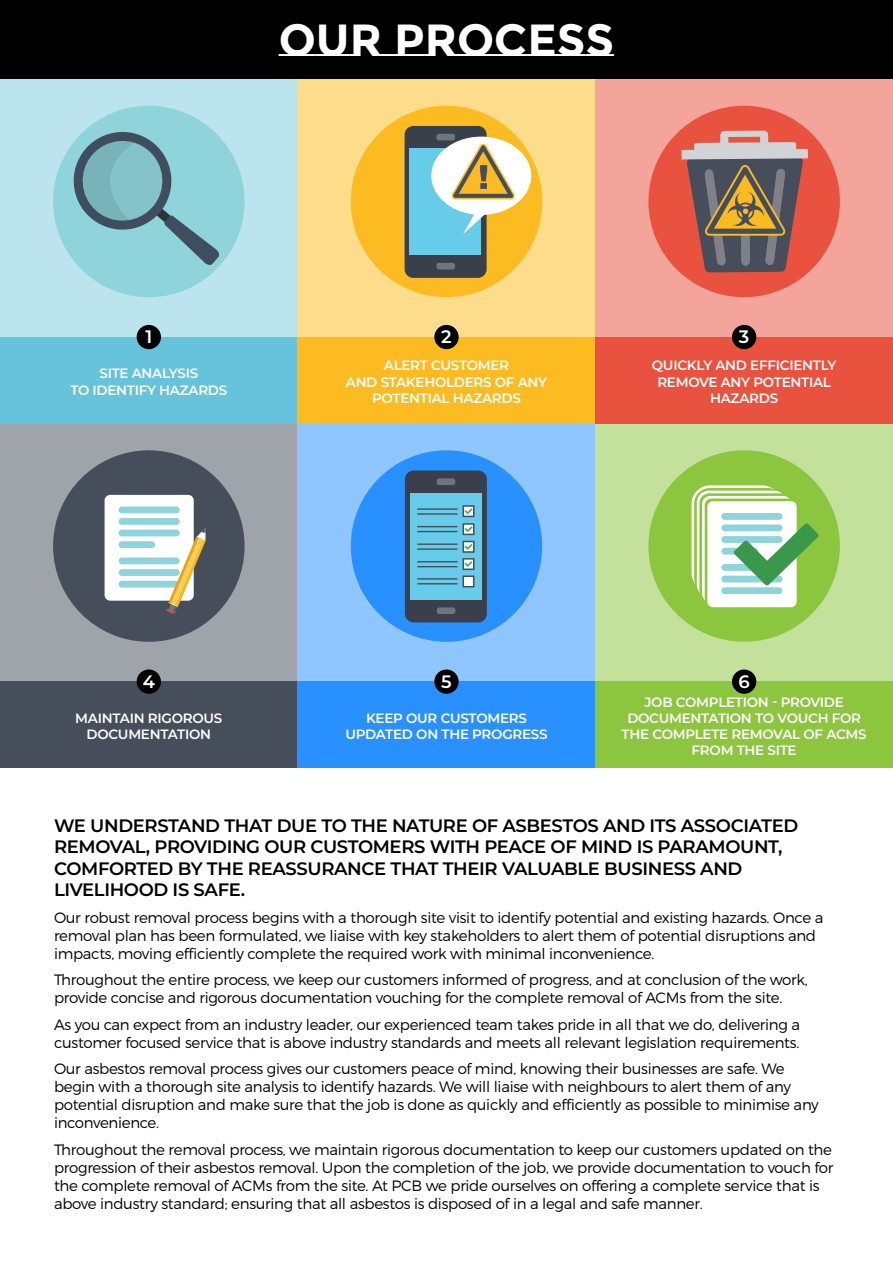
<style>
.page{position:relative;width:893px;height:1263px;background:#fff}
.page>*{position:absolute;margin:0;border:0;box-sizing:border-box;transform-origin:0 0}
.t1{font:700 45px "Montserrat Subrayada";color:#fff}
.t2{font:600 18px/21.6px "Montserrat";letter-spacing:-.02em;color:#000}
.t3{font:600 18px "Montserrat";color:#fff}
.t4{font:300 15px/18px "Montserrat";letter-spacing:-.02em;color:#000}
.t5{font:600 13.5px/16.2px "Montserrat";letter-spacing:-.02em;color:#fff;text-align:center}
</style>
<div class="page">
<div style="left:0;top:423px;width:298px;height:258px;background:#9fa3aa"></div>
<div style="left:298px;top:423px;width:297px;height:258px;background:#90c6ff"></div>
<div style="left:595px;top:423px;width:298px;height:258px;background:#c3e19b"></div>
<div style="left:0;top:79px;width:298px;height:258px;background:#bbe4ef"></div>
<div style="left:0;top:337px;width:298px;height:86px;background:#67c3db"></div>
<div style="left:0;top:681px;width:298px;height:87px;background:#464e5b"></div>
<div style="left:298px;top:79px;width:297px;height:258px;background:#fddc8b"></div>
<div style="left:298px;top:337px;width:297px;height:86px;background:#fcbc21"></div>
<div style="left:298px;top:681px;width:297px;height:87px;background:#2991ff"></div>
<div style="left:595px;top:79px;width:298px;height:258px;background:#f4a59b"></div>
<div style="left:595px;top:337px;width:298px;height:86px;background:#e9523f"></div>
<div style="left:595px;top:681px;width:298px;height:87px;background:#8cc63f"></div>
<div style="left:53px;top:106px;width:192px;height:191px;background:#8fd4db;border-radius:50%"></div>
<svg style="left:68px;top:126px;width:152px;height:140px"></svg>
<div style="left:351px;top:106px;width:191px;height:191px;background:#fcbc21;border-radius:50%"></div>
<div style="left:405px;top:126px;width:82px;height:152px;background:#39404c;border-radius:9px"></div>
<div style="left:410px;top:149px;width:71px;height:106px;background:#67ccea"></div>
<div style="left:436px;top:263px;width:19px;height:6px;background:#6f757f;border-radius:2px"></div>
<div style="left:436px;top:134px;width:19px;height:6px;background:#6f757f;border-radius:2px"></div>
<svg style="left:431px;top:137px;width:100px;height:97px"></svg>
<div style="left:648px;top:106px;width:192px;height:191px;background:#e9523f;border-radius:50%"></div>
<svg style="left:681px;top:131px;width:127px;height:141px"></svg>
<div style="left:53px;top:450px;width:192px;height:192px;background:#464e5b;border-radius:50%"></div>
<div style="left:105px;top:495px;width:89px;height:106px;background:#fff;border-radius:6px"></div>
<div style="left:119px;top:506px;width:61px;height:7px;background:#8fd4db;border-radius:3px"></div>
<div style="left:119px;top:530px;width:61px;height:6px;background:#8fd4db;border-radius:3px"></div>
<div style="left:119px;top:518px;width:61px;height:7px;background:#8fd4db;border-radius:3px"></div>
<div style="left:119px;top:557px;width:61px;height:7px;background:#8fd4db;border-radius:3px"></div>
<div style="left:119px;top:541px;width:36px;height:7px;background:#8fd4db;border-radius:3px"></div>
<div style="left:119px;top:581px;width:61px;height:7px;background:#8fd4db;border-radius:3px"></div>
<div style="left:119px;top:569px;width:61px;height:7px;background:#8fd4db;border-radius:3px"></div>
<svg style="left:166px;top:528px;width:40px;height:85px"></svg>
<div style="left:351px;top:450px;width:191px;height:192px;background:#2991ff;border-radius:50%"></div>
<div style="left:405px;top:470px;width:82px;height:152px;background:#39404c;border-radius:9px"></div>
<div style="left:410px;top:493px;width:71px;height:106px;background:#67ccea"></div>
<div style="left:437px;top:607px;width:18px;height:7px;background:#6f757f;border-radius:2px"></div>
<div style="left:437px;top:478px;width:18px;height:7px;background:#6f757f;border-radius:2px"></div>
<svg style="left:463px;top:523px;width:11px;height:12px"></svg>
<svg style="left:463px;top:505px;width:11px;height:12px"></svg>
<svg style="left:462px;top:541px;width:12px;height:46px"></svg>
<hr style="left:417px;top:526px;width:40px;height:1px;background:#464e5b">
<hr style="left:417px;top:531px;width:40px;height:1px;background:#464e5b">
<hr style="left:417px;top:561px;width:40px;height:1px;background:#464e5b">
<hr style="left:417px;top:566px;width:40px;height:1px;background:#464e5b">
<hr style="left:417px;top:508px;width:40px;height:2px;background:#464e5b">
<hr style="left:417px;top:513px;width:40px;height:2px;background:#464e5b">
<hr style="left:417px;top:543px;width:40px;height:2px;background:#464e5b">
<hr style="left:417px;top:548px;width:40px;height:2px;background:#464e5b">
<hr style="left:417px;top:578px;width:40px;height:2px;background:#464e5b">
<hr style="left:417px;top:583px;width:40px;height:1px;background:#464e5b">
<div style="left:648px;top:450px;width:192px;height:192px;background:#8cc63f;border-radius:50%"></div>
<div style="left:691px;top:485px;width:90px;height:106px;background:#fff;border-radius:18px"></div>
<svg style="left:694px;top:488px;width:89px;height:106px"></svg>
<div style="left:697px;top:491px;width:89px;height:106px;background:#fff;border-radius:12px"></div>
<div style="left:699px;top:493px;width:90px;height:106px;background:#8cc63f;border-radius:10px"></div>
<svg style="left:702px;top:496px;width:89px;height:106px"></svg>
<div style="left:705px;top:499px;width:89px;height:106px;background:#8cc63f;border-radius:7px"></div>
<div style="left:707px;top:501px;width:90px;height:106px;background:#fff;border-radius:6px"></div>
<div style="left:721px;top:513px;width:61px;height:7px;background:#8fd4db;border-radius:3px"></div>
<div style="left:721px;top:536px;width:61px;height:7px;background:#8fd4db;border-radius:3px"></div>
<div style="left:721px;top:524px;width:61px;height:7px;background:#8fd4db;border-radius:3px"></div>
<div style="left:721px;top:564px;width:61px;height:7px;background:#8fd4db;border-radius:3px"></div>
<div style="left:721px;top:548px;width:37px;height:7px;background:#8fd4db;border-radius:3px"></div>
<div style="left:721px;top:587px;width:61px;height:7px;background:#8fd4db;border-radius:3px"></div>
<div style="left:721px;top:576px;width:61px;height:6px;background:#8fd4db;border-radius:3px"></div>
<svg style="left:733px;top:523px;width:86px;height:63px"></svg>
<div style="left:137px;top:325px;width:24px;height:24px;background:#000;border-radius:50%"></div>
<div style="left:137px;top:669px;width:24px;height:25px;background:#000;border-radius:50%"></div>
<div style="left:434px;top:325px;width:25px;height:24px;background:#000;border-radius:50%"></div>
<div style="left:434px;top:669px;width:25px;height:25px;background:#000;border-radius:50%"></div>
<div style="left:732px;top:325px;width:24px;height:24px;background:#000;border-radius:50%"></div>
<div style="left:732px;top:669px;width:24px;height:25px;background:#000;border-radius:50%"></div>
<div style="left:0;top:0;width:893px;height:79px;background:#000"></div>
<h1 class="t1" style="left:279px;top:14px;width:337px">OUR PROCESS</h1>
<p class="t3" style="left:145px;top:324px;width:8px">1</p>
<p class="t3" style="left:441px;top:324px;width:12px">2</p>
<p class="t3" style="left:739px;top:324px;width:12px">3</p>
<p class="t5" style="left:70px;top:365px;width:158px">SITE ANALYSIS<br>TO IDENTIFY HAZARDS</p>
<p class="t5" style="left:346px;top:357px;width:203px">ALERT CUSTOMER<br>AND STAKEHOLDERS OF ANY<br>POTENTIAL HAZARDS</p>
<p class="t5" style="left:652px;top:357px;width:186px">QUICKLY AND EFFICIENTLY<br>REMOVE ANY POTENTIAL<br>HAZARDS</p>
<p class="t3" style="left:143px;top:668px;width:14px">4</p>
<p class="t3" style="left:441px;top:668px;width:12px">5</p>
<p class="t3" style="left:738px;top:668px;width:13px">6</p>
<p class="t5" style="left:75px;top:710px;width:149px">MAINTAIN RIGOROUS<br>DOCUMENTATION</p>
<p class="t5" style="left:345px;top:710px;width:204px">KEEP OUR CUSTOMERS<br>UPDATED ON THE PROGRESS</p>
<p class="t5" style="left:622px;top:693px;width:247px">JOB COMPLETION - PROVIDE<br>DOCUMENTATION TO VOUCH FOR<br>THE COMPLETE REMOVAL OF ACMS<br>FROM THE SITE</p>
<p class="t2" style="left:54px;top:814px;width:746px">WE UNDERSTAND THAT DUE TO THE NATURE OF ASBESTOS AND ITS ASSOCIATED REMOVAL, PROVIDING OUR CUSTOMERS WITH PEACE OF MIND IS PARAMOUNT, COMFORTED BY THE REASSURANCE THAT THEIR VALUABLE BUSINESS AND LIVELIHOOD IS SAFE.</p>
<p class="t4" style="left:54px;top:908px;width:771px">Our robust removal process begins with a thorough site visit to identify potential and existing hazards. Once a removal plan has been formulated, we liaise with key stakeholders to alert them of potential disruptions and impacts, moving efficiently complete the required work with minimal inconvenience.</p>
<p class="t4" style="left:54px;top:971px;width:755px">Throughout the entire process, we keep our customers informed of progress, and at conclusion of the work, provide concise and rigorous documentation vouching for the complete removal of ACMs from the site.</p>
<p class="t4" style="left:54px;top:1015px;width:748px">As you can expect from an industry leader, our experienced team takes pride in all that we do, delivering a customer focused service that is above industry standards and meets all relevant legislation requirements.</p>
<p class="t4" style="left:54px;top:1060px;width:766px">Our asbestos removal process gives our customers peace of mind, knowing their businesses are safe. We begin with a thorough site analysis to identify hazards. We will liaise with neighbours to alert them of any potential disruption and make sure that the job is done as quickly and efficiently as possible to minimise any inconvenience.</p>
<p class="t4" style="left:54px;top:1140px;width:781px">Throughout the removal process, we maintain rigorous documentation to keep our customers updated on the progression of their asbestos removal. Upon the completion of the job, we provide documentation to vouch for the complete removal of ACMs from the site. At PCB we pride ourselves on offering a complete service that is above industry standard; ensuring that all asbestos is disposed of in a legal and safe manner.</p>
</div>
